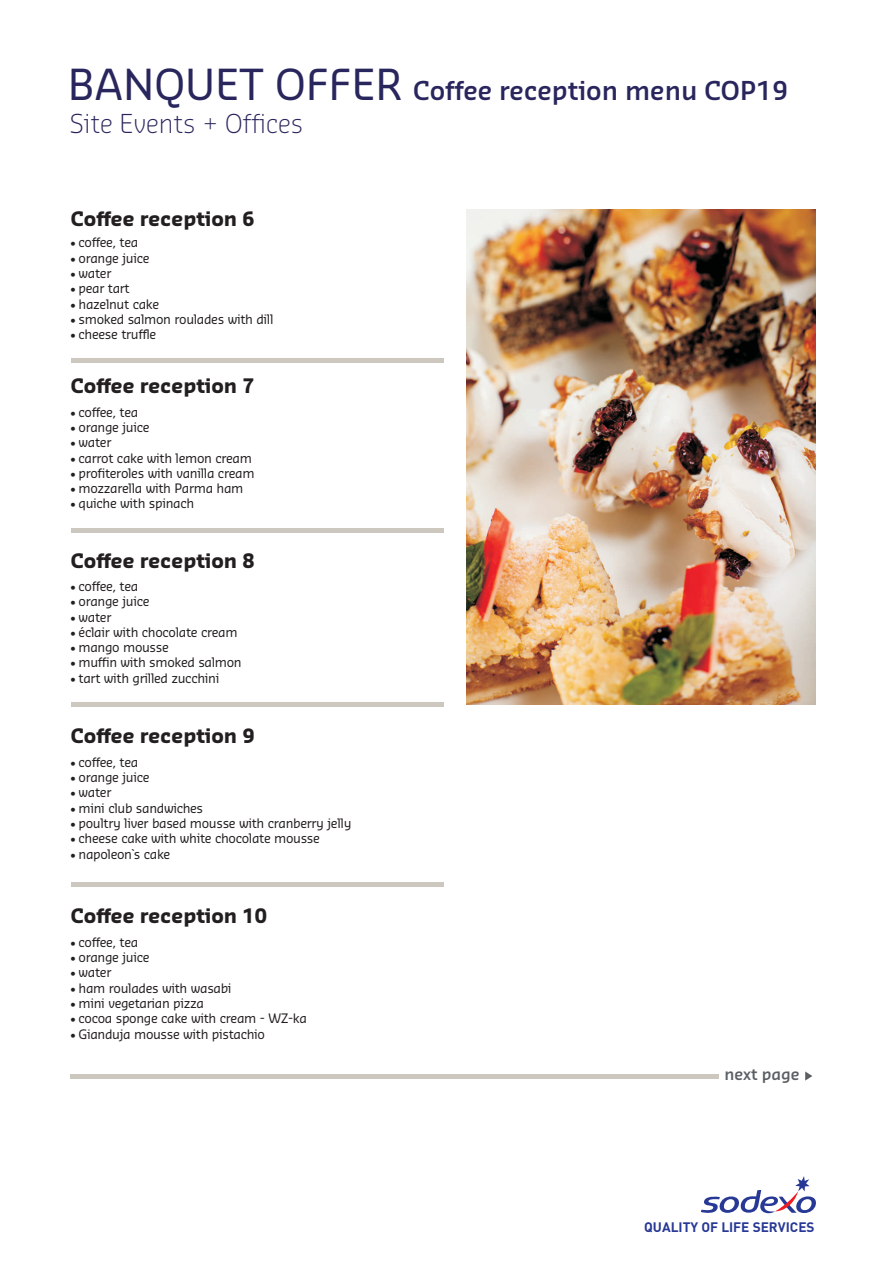
<style>
.page{position:relative;width:893px;height:1263px;background:#fff}
.page>*{position:absolute;margin:0;border:0;box-sizing:border-box;transform-origin:0 0}
.t1{font:25.5px/33.2px "Sansa Pro";color:#29265d}
.t2{font:700 19.5px "Sansa Pro";color:#231f20}
.t3{font:15.6px "Sansa Pro";color:#5b6064}
.t4{font:700 13.65px "DIN Pro";color:#273895}
.t5{font:12.75px "Sansa Pro";letter-spacing:-.025em;color:#231f20}
.t6{font:10.5px "Sansa Pro";color:#231f20}
.s1{font-size:41.7px}
.s2{font-weight:300}
.s3{font-size:10.5px}
</style>
<div class="page">
<svg style="left:701px;top:1176px;width:115px;height:38px"></svg>
<hr style="left:71px;top:359px;width:373px;height:4px;background:#ccc8c0">
<hr style="left:71px;top:528px;width:373px;height:4px;background:#ccc8c0">
<hr style="left:71px;top:703px;width:373px;height:4px;background:#ccc8c0">
<hr style="left:71px;top:882px;width:373px;height:4px;background:#ccc8c0">
<hr style="left:71px;top:1075px;width:648px;height:4px;background:#ccc8c0">
<svg style="left:805px;top:1071px;width:7px;height:9px"></svg>
<img style="left:467px;top:210px;width:349px;height:494px">
<h1 class="t1" style="left:68px;top:75px;width:722px"><span class="s1">BANQUET OFFER</span> Coffee reception menu COP19<br><span class="s2">Site Events + Offices</span></h1>
<h2 class="t2" style="left:71px;top:211px;width:185px">Coffee reception 6</h2>
<p class="t5" style="left:79px;top:237px;width:61px">coffee, tea</p>
<p class="t6" style="left:71px;top:239px;width:7px">•</p>
<p class="t5" style="left:71px;top:252px;width:80px"><span class="s3">•</span> orange juice</p>
<p class="t5" style="left:71px;top:268px;width:42px"><span class="s3">•</span> water</p>
<p class="t5" style="left:71px;top:283px;width:61px"><span class="s3">•</span> pear tart</p>
<p class="t5" style="left:71px;top:298px;width:90px"><span class="s3">•</span> hazelnut cake</p>
<p class="t5" style="left:71px;top:313px;width:205px"><span class="s3">•</span> smoked salmon roulades with dill</p>
<p class="t5" style="left:71px;top:329px;width:87px"><span class="s3">•</span> cheese truffle</p>
<h2 class="t2" style="left:71px;top:377px;width:185px">Coffee reception 7</h2>
<p class="t5" style="left:71px;top:406px;width:69px"><span class="s3">•</span> coffee, tea</p>
<p class="t5" style="left:71px;top:421px;width:80px"><span class="s3">•</span> orange juice</p>
<p class="t5" style="left:71px;top:437px;width:42px"><span class="s3">•</span> water</p>
<p class="t5" style="left:71px;top:452px;width:183px"><span class="s3">•</span> carrot cake with lemon cream</p>
<p class="t5" style="left:71px;top:467px;width:185px"><span class="s3">•</span> profiteroles with vanilla cream</p>
<p class="t5" style="left:71px;top:483px;width:174px"><span class="s3">•</span> mozzarella with Parma ham</p>
<p class="t5" style="left:71px;top:498px;width:125px"><span class="s3">•</span> quiche with spinach</p>
<h2 class="t2" style="left:71px;top:552px;width:185px">Coffee reception 8</h2>
<p class="t5" style="left:71px;top:581px;width:69px"><span class="s3">•</span> coffee, tea</p>
<p class="t5" style="left:71px;top:596px;width:80px"><span class="s3">•</span> orange juice</p>
<p class="t5" style="left:71px;top:611px;width:42px"><span class="s3">•</span> water</p>
<p class="t5" style="left:71px;top:626px;width:169px"><span class="s3">•</span> éclair with chocolate cream</p>
<p class="t5" style="left:71px;top:642px;width:100px"><span class="s3">•</span> mango mousse</p>
<p class="t5" style="left:71px;top:657px;width:173px"><span class="s3">•</span> muffin with smoked salmon</p>
<p class="t5" style="left:71px;top:672px;width:150px"><span class="s3">•</span> tart with grilled zucchini</p>
<h2 class="t2" style="left:71px;top:727px;width:185px">Coffee reception 9</h2>
<p class="t5" style="left:71px;top:756px;width:69px"><span class="s3">•</span> coffee, tea</p>
<p class="t5" style="left:71px;top:772px;width:80px"><span class="s3">•</span> orange juice</p>
<p class="t5" style="left:71px;top:787px;width:42px"><span class="s3">•</span> water</p>
<p class="t5" style="left:71px;top:802px;width:134px"><span class="s3">•</span> mini club sandwiches</p>
<p class="t5" style="left:71px;top:818px;width:282px"><span class="s3">•</span> poultry liver based mousse with cranberry jelly</p>
<p class="t5" style="left:71px;top:833px;width:251px"><span class="s3">•</span> cheese cake with white chocolate mousse</p>
<p class="t5" style="left:71px;top:848px;width:101px"><span class="s3">•</span> napoleon`s cake</p>
<h2 class="t2" style="left:71px;top:907px;width:198px">Coffee reception 10</h2>
<p class="t5" style="left:71px;top:936px;width:69px"><span class="s3">•</span> coffee, tea</p>
<p class="t5" style="left:71px;top:952px;width:80px"><span class="s3">•</span> orange juice</p>
<p class="t5" style="left:71px;top:967px;width:42px"><span class="s3">•</span> water</p>
<p class="t5" style="left:71px;top:982px;width:163px"><span class="s3">•</span> ham roulades with wasabi</p>
<p class="t5" style="left:71px;top:998px;width:135px"><span class="s3">•</span> mini vegetarian pizza</p>
<p class="t5" style="left:71px;top:1013px;width:238px"><span class="s3">•</span> cocoa sponge cake with cream - WZ-ka</p>
<p class="t5" style="left:71px;top:1028px;width:196px"><span class="s3">•</span> Gianduja mousse with pistachio</p>
<p class="t3" style="left:724px;top:1068px;width:77px">next page</p>
<p class="t4" style="left:644px;top:1221px;width:172px">QUALITY OF LIFE SERVICES</p>
</div>
